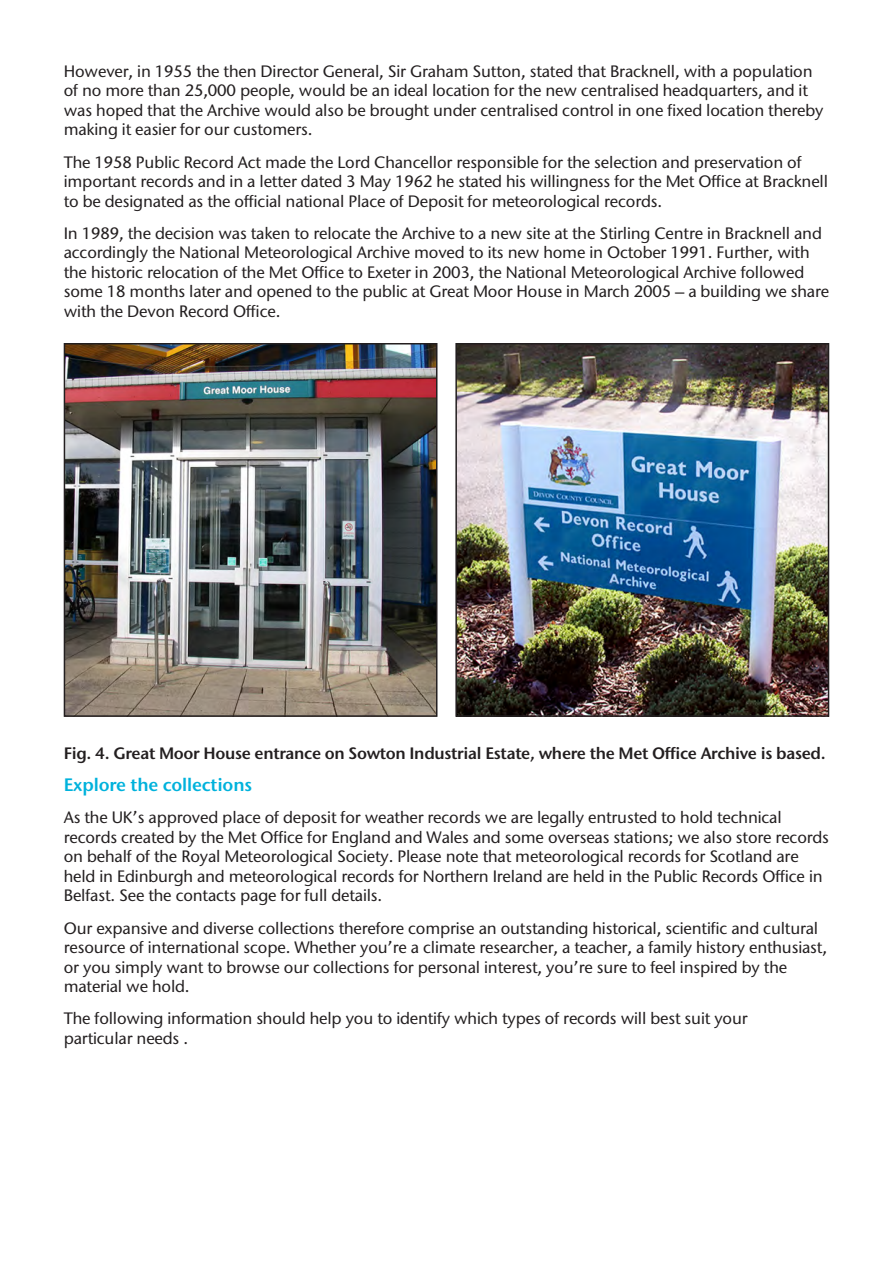
<style>
.page{position:relative;width:893px;height:1263px;background:#fff}
.page>*{position:absolute;margin:0;border:0;box-sizing:border-box;transform-origin:0 0}
.t1{font:18px "Stone Sans ITC Semi";letter-spacing:-.01em;color:#00b2dc}
.Default{font:500 16.5px/19.5px "Stone Sans ITC";letter-spacing:-.01em;color:#231f20}
.Default-2{font:16.5px "Stone Sans ITC Semi";letter-spacing:-.02em;color:#231f20}
</style>
<div class="page">
<img style="left:67px;top:346px;width:367px;height:368px">
<div style="left:64px;top:343px;width:373px;height:374px;border:2px solid #231f20"></div>
<img style="left:458px;top:346px;width:368px;height:368px">
<div style="left:455px;top:343px;width:374px;height:374px;border:2px solid #231f20"></div>
<p class="Default" style="left:64px;top:61px;width:761px">However, in 1955 the then Director General, Sir Graham Sutton, stated that Bracknell, with a population of no more than 25,000 people, would be an ideal location for the new centralised headquarters, and it was hoped that the Archive would also be brought under centralised control in one fixed location thereby making it easier for our customers.</p>
<p class="Default" style="left:64px;top:152px;width:766px">The 1958 Public Record Act made the Lord Chancellor responsible for the selection and preservation of important records and in a letter dated 3 May 1962 he stated his willingness for the Met Office at Bracknell to be designated as the official national Place of Deposit for meteorological records.</p>
<p class="Default" style="left:64px;top:223px;width:767px">In 1989, the decision was taken to relocate the Archive to a new site at the Stirling Centre in Bracknell and accordingly the National Meteorological Archive moved to its new home in October 1991. Further, with the historic relocation of the Met Office to Exeter in 2003, the National Meteorological Archive followed some 18 months later and opened to the public at Great Moor House in March 2005 – a building we share with the Devon Record Office.</p>
<p class="Default-2" style="left:64px;top:743px;width:763px">Fig. 4. Great Moor House entrance on Sowton Industrial Estate, where the Met Office Archive is based.</p>
<p class="t1" style="left:64px;top:773px;width:190px">Explore the collections</p>
<p class="Default" style="left:64px;top:808px;width:767px">As the UK’s approved place of deposit for weather records we are legally entrusted to hold technical records created by the Met Office for England and Wales and some overseas stations; we also store records on behalf of the Royal Meteorological Society. Please note that meteorological records for Scotland are held in Edinburgh and meteorological records for Northern Ireland are held in the Public Records Office in Belfast. See the contacts page for full details.</p>
<p class="Default" style="left:64px;top:918px;width:765px">Our expansive and diverse collections therefore comprise an outstanding historical, scientific and cultural resource of international scope. Whether you’re a climate researcher, a teacher, a family history enthusiast, or you simply want to browse our collections for personal interest, you’re sure to feel inspired by the material we hold.</p>
<p class="Default" style="left:64px;top:1009px;width:685px">The following information should help you to identify which types of records will best suit your particular needs .</p>
</div>
